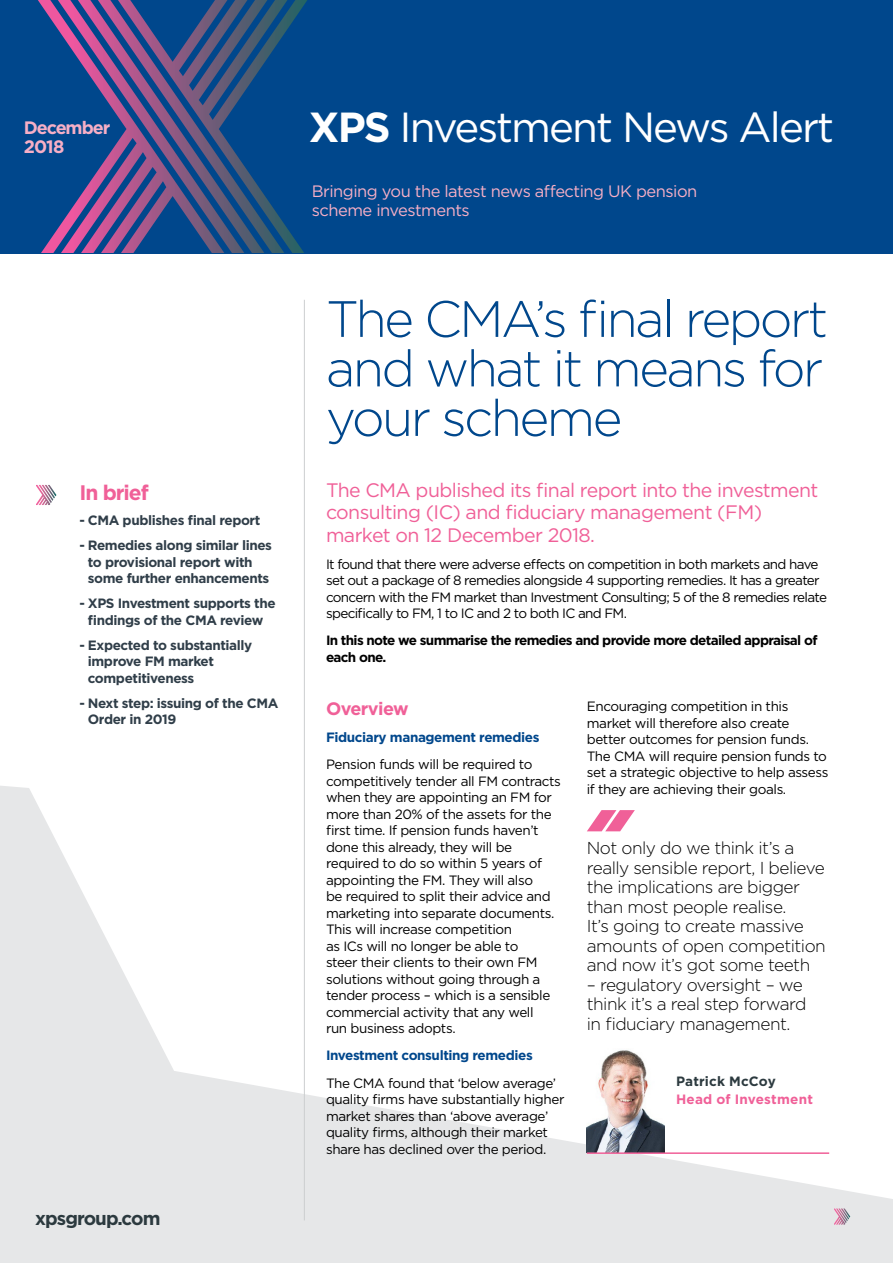
<style>
.page{position:relative;width:893px;height:1263px;background:#fff}
.page>*{position:absolute;margin:0;border:0;box-sizing:border-box;transform-origin:0 0}
._01_PN_Main_Heading{font:300 51px/49.5px "Gotham";letter-spacing:-.05em;color:#00478c;text-align:justify}
.t1{font:42px "Gotham";letter-spacing:-.045em;color:#fff}
._06_Investment_In_Br{font:700 21px "Gotham";letter-spacing:-.05em;color:#f06098}
._03_PN_Body{font:19.5px/22.5px "Gotham";letter-spacing:-.03em;color:#f06098}
.t2{font:700 18.75px "Gotham";letter-spacing:-.05em;color:#2c3a3f}
.t3{font:700 18px "Gotham";letter-spacing:-.06em;color:#f7afc6}
._03_PN_Body-2{font:700 18px "Gotham";letter-spacing:-.03em;color:#f06098}
._10__PN_Quote{font:300 17.25px/19.5px "Gotham";letter-spacing:-.03em;color:#000}
.t4{font:16.5px/19.5px "Gotham";letter-spacing:-.03em;color:#f7afc6}
._03_PN_Body-3{font:13.5px/16.5px "Gotham";letter-spacing:-.03em;color:#000}
._03_PN_Body-4{font:13.5px/16.5px "Gotham";letter-spacing:-.05em;color:#000}
._06_4_In_Brief_style{font:700 13.5px/16.5px "Gotham";letter-spacing:-.03em;color:#303e49}
._03_PN_Body-5{font:700 13.5px/16.5px "Gotham";letter-spacing:-.05em;color:#000}
._03_PN_Body-6{font:700 13.5px "Gotham";letter-spacing:-.03em;color:#00478c}
._03_Report_body{font:700 13.5px/18px "Gotham";letter-spacing:.01em;color:#f06098}
.s1{font-weight:700}
.s2{color:#2c3a3f}
</style>
<div class="page">
<svg style="left:0;top:786px;width:893px;height:477px"></svg>
<hr style="left:304px;top:300px;width:1px;height:920px;background:#cccfd0">
<div style="left:0;top:0;width:893px;height:253px;background:#00478c"></div>
<svg style="left:36px;top:485px;width:20px;height:20px"></svg>
<svg style="left:833px;top:1208px;width:17px;height:16px"></svg>
<svg style="left:38px;top:0;width:269px;height:253px"></svg>
<svg style="left:587px;top:810px;width:48px;height:21px"></svg>
<img style="left:587px;top:1049px;width:78px;height:103px">
<hr style="left:587px;top:1152px;width:242px;height:2px;background:#f06098">
<p class="t3" style="left:24px;top:116px;width:88px">December</p>
<p class="t3" style="left:24px;top:135px;width:42px">2018</p>
<p class="t1" style="left:309px;top:100px;width:527px"><span class="s1">XPS</span> Investment News Alert</p>
<p class="t4" style="left:312px;top:181px;width:387px">Bringing you the latest news affecting UK pension scheme investments</p>
<p class="_06_Investment_In_Br" style="left:79px;top:479px;width:71px">In brief</p>
<p class="_06_4_In_Brief_style" style="left:79px;top:512px;width:183px">- CMA publishes final report</p>
<p class="_06_4_In_Brief_style" style="left:88px;top:537px;width:186px;text-indent:-9px">- Remedies along similar lines to provisional report with some further enhancements</p>
<p class="_06_4_In_Brief_style" style="left:79px;top:595px;width:198px;text-align:center">- XPS Investment supports the findings of the CMA review</p>
<p class="_06_4_In_Brief_style" style="left:88px;top:637px;width:166px;text-indent:-9px">- Expected to substantially improve FM market competitiveness</p>
<p class="_06_4_In_Brief_style" style="left:88px;top:695px;width:192px;text-indent:-9px">- Next step: issuing of the CMA<br>Order in 2019</p>
<p class="t2" style="left:35px;top:1205px;width:127px">xpsgroup.com</p>
<p class="_01_PN_Main_Heading" style="left:326px;top:293px;width:504px">The CMA’s final report and what it means for your scheme</p>
<p class="_03_PN_Body" style="left:326px;top:478px;width:494px">The CMA published its final report into the investment consulting (IC) and fiduciary management (FM) market on 12 December 2018.</p>
<p class="_03_PN_Body-4" style="left:326px;top:555px;width:503px">It found that there were adverse effects on competition in both markets and have set out a package of 8 remedies alongside 4 supporting remedies. It has a greater concern with the FM market than Investment Consulting; 5 of the 8 remedies relate specifically to FM, 1 to IC and 2 to both IC and FM.</p>
<p class="_03_PN_Body-5" style="left:326px;top:632px;width:493px">In this note we summarise the remedies and provide more detailed appraisal of each one.</p>
<p class="_03_PN_Body-2" style="left:326px;top:697px;width:84px">Overview</p>
<p class="_03_PN_Body-6" style="left:326px;top:728px;width:215px">Fiduciary management remedies</p>
<p class="_03_PN_Body-3" style="left:326px;top:756px;width:236px">Pension funds will be required to competitively tender all FM contracts when they are appointing an FM for more than 20% of the assets for the first time. If pension funds haven’t done this already, they will be required to do so within 5 years of appointing the FM. They will also<br>be required to split their advice and marketing into separate documents.<br>This will increase competition<br>as ICs will no longer be able to<br>steer their clients to their own FM solutions without going through a tender process – which is a sensible commercial activity that any well<br>run business adopts.</p>
<p class="_03_PN_Body-6" style="left:326px;top:1047px;width:208px">Investment consulting remedies</p>
<p class="_03_PN_Body-3" style="left:326px;top:1074px;width:240px">The CMA found that ‘below average’ quality firms have substantially higher market shares than ‘above average’ quality firms, although their market share has declined over the period.</p>
<p class="_03_PN_Body-3" style="left:587px;top:698px;width:243px">Encouraging competition in this market will therefore also create better outcomes for pension funds.<br>The CMA will require pension funds to set a strategic objective to help assess if they are achieving their goals.</p>
<p class="_10__PN_Quote" style="left:587px;top:838px;width:240px">Not only do we think it’s a really sensible report, I believe the implications are bigger than most people realise.<br>It’s going to create massive amounts of open competition and now it’s got some teeth</p>
<p class="_10__PN_Quote" style="left:587px;top:974px;width:221px">– regulatory oversight – we think it’s a real step forward in fiduciary management.</p>
<p class="_03_Report_body" style="left:676px;top:1072px;width:138px"><span class="s2">Patrick McCoy<br></span>Head of Investment</p>
</div>
